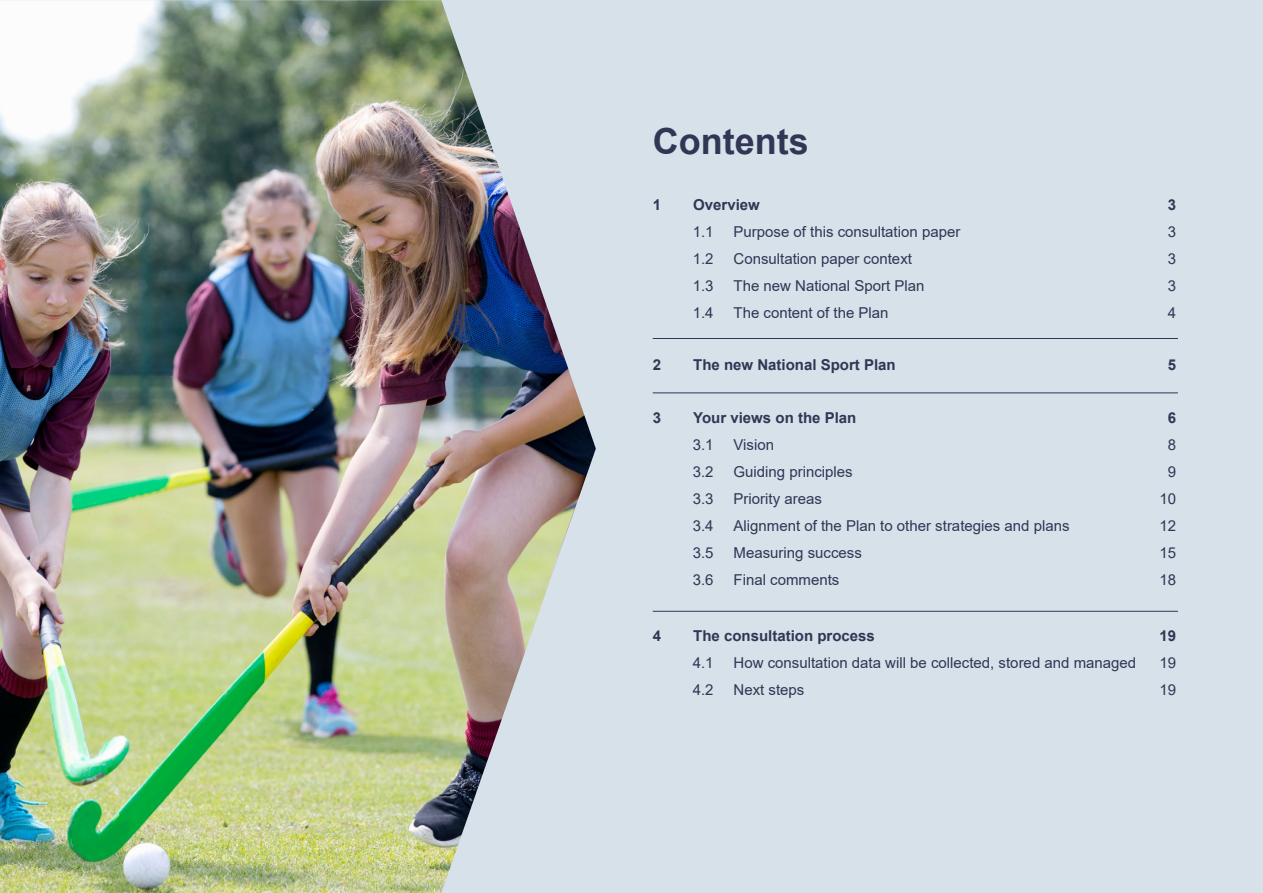
<style>
.page{position:relative;width:1263px;height:893px;background:#d6e1ea}
.page>*{position:absolute;margin:0;border:0;box-sizing:border-box;transform-origin:0 0}
.t1{font:700 36px "Arial";color:#323554}
.t2{font:15px "Arial";color:#323554}
.t3{font:700 15px "Arial";color:#323554}
</style>
<div class="page">
<img style="left:0;top:0;width:596px;height:893px">
<hr style="left:653px;top:338px;width:525px;height:1px;background:#323554">
<hr style="left:653px;top:393px;width:525px;height:1px;background:#323554">
<hr style="left:653px;top:611px;width:525px;height:1px;background:#323554">
<h1 class="t1" style="left:653px;top:116px;width:157px">Contents</h1>
<p class="t3" style="left:653px;top:194px;width:10px">1</p>
<p class="t3" style="left:693px;top:194px;width:68px">Overview</p>
<p class="t3" style="left:1168px;top:194px;width:10px">3</p>
<p class="t2" style="left:693px;top:221px;width:22px">1.1</p>
<p class="t2" style="left:733px;top:221px;width:228px">Purpose of this consultation paper</p>
<p class="t2" style="left:1168px;top:221px;width:10px">3</p>
<p class="t2" style="left:693px;top:248px;width:22px">1.2</p>
<p class="t2" style="left:733px;top:248px;width:180px">Consultation paper context</p>
<p class="t2" style="left:1168px;top:248px;width:10px">3</p>
<p class="t2" style="left:693px;top:275px;width:22px">1.3</p>
<p class="t2" style="left:733px;top:275px;width:192px">The new National Sport Plan</p>
<p class="t2" style="left:1168px;top:275px;width:10px">3</p>
<p class="t2" style="left:693px;top:302px;width:22px">1.4</p>
<p class="t2" style="left:733px;top:302px;width:157px">The content of the Plan</p>
<p class="t2" style="left:1168px;top:302px;width:10px">4</p>
<p class="t3" style="left:653px;top:354px;width:10px">2</p>
<p class="t3" style="left:693px;top:354px;width:204px">The new National Sport Plan</p>
<p class="t3" style="left:1168px;top:354px;width:10px">5</p>
<p class="t3" style="left:653px;top:407px;width:10px">3</p>
<p class="t3" style="left:693px;top:407px;width:165px">Your views on the Plan</p>
<p class="t3" style="left:1168px;top:407px;width:10px">6</p>
<p class="t2" style="left:693px;top:434px;width:22px">3.1</p>
<p class="t2" style="left:733px;top:434px;width:42px">Vision</p>
<p class="t2" style="left:1168px;top:434px;width:10px">8</p>
<p class="t2" style="left:693px;top:461px;width:22px">3.2</p>
<p class="t2" style="left:733px;top:461px;width:121px">Guiding principles</p>
<p class="t2" style="left:1168px;top:461px;width:10px">9</p>
<p class="t2" style="left:693px;top:488px;width:22px">3.3</p>
<p class="t2" style="left:733px;top:488px;width:90px">Priority areas</p>
<p class="t2" style="left:1159px;top:488px;width:18px">10</p>
<p class="t2" style="left:693px;top:515px;width:22px">3.4</p>
<p class="t2" style="left:733px;top:515px;width:338px">Alignment of the Plan to other strategies and plans</p>
<p class="t2" style="left:1159px;top:515px;width:18px">12</p>
<p class="t2" style="left:693px;top:542px;width:22px">3.5</p>
<p class="t2" style="left:733px;top:542px;width:130px">Measuring success</p>
<p class="t2" style="left:1159px;top:542px;width:18px">15</p>
<p class="t2" style="left:693px;top:569px;width:22px">3.6</p>
<p class="t2" style="left:733px;top:569px;width:107px">Final comments</p>
<p class="t2" style="left:1159px;top:569px;width:18px">18</p>
<p class="t3" style="left:653px;top:625px;width:10px">4</p>
<p class="t3" style="left:693px;top:625px;width:183px">The consultation process</p>
<p class="t3" style="left:1159px;top:625px;width:18px">19</p>
<p class="t2" style="left:693px;top:653px;width:22px">4.1</p>
<p class="t2" style="left:733px;top:653px;width:404px">How consultation data will be collected, stored and managed</p>
<p class="t2" style="left:1159px;top:653px;width:18px">19</p>
<p class="t2" style="left:693px;top:680px;width:22px">4.2</p>
<p class="t2" style="left:733px;top:680px;width:72px">Next steps</p>
<p class="t2" style="left:1159px;top:680px;width:18px">19</p>
</div>
